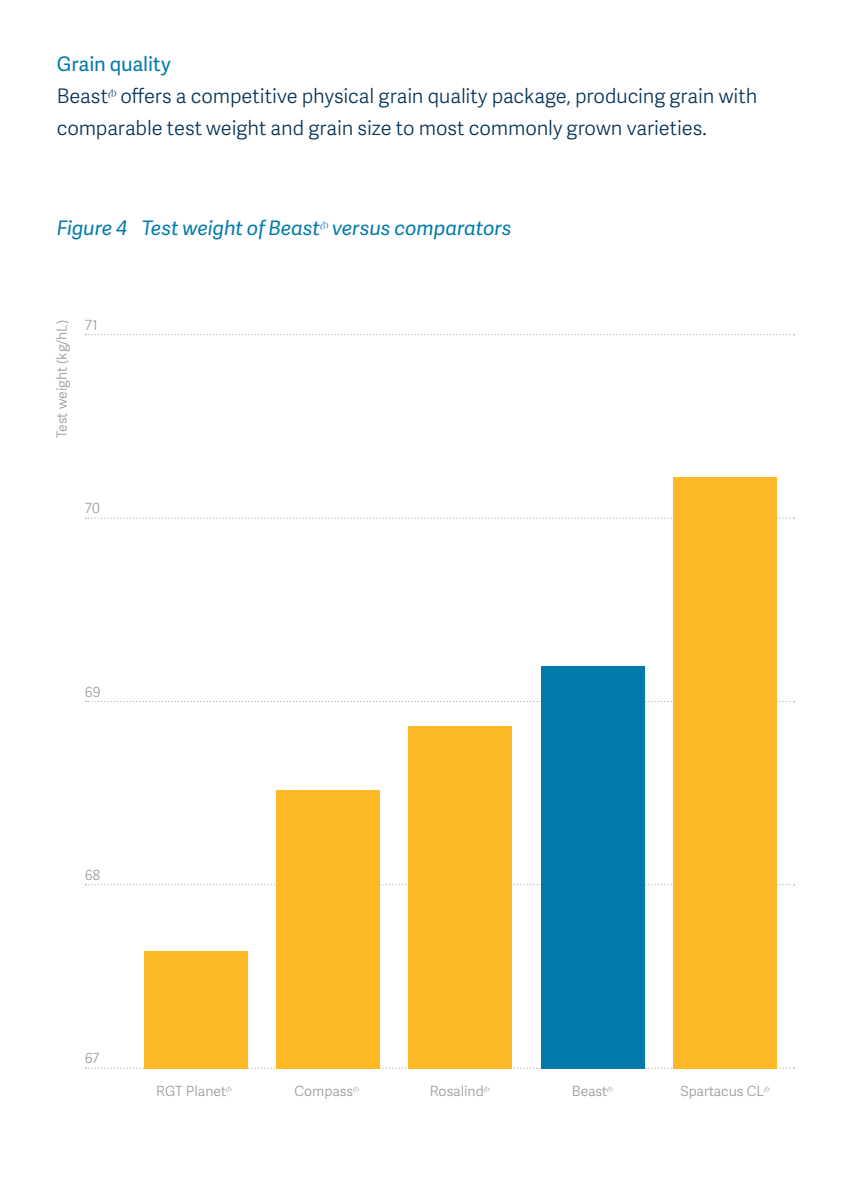
<style>
.page{position:relative;width:851px;height:1191px;background:#fff}
.page>*{position:absolute;margin:0;border:0;box-sizing:border-box;transform-origin:0 0}
.t1{font:300 20px/32px "Adelle Sans";letter-spacing:-.005em;color:#002e54}
.t2{font:italic 20px "Adelle Sans";letter-spacing:-.005em;color:#007aab}
.t3{font:300 14px "Adelle Sans";color:#939598}
.s1{font-weight:400;color:#007aab}
.s2{font-family:"AGT"}
.s3{font-family:"AGT";font-weight:300;font-style:normal}
</style>
<div class="page">
<svg style="left:85px;top:334px;width:709px;height:1px"></svg>
<svg style="left:85px;top:517px;width:709px;height:1px"></svg>
<svg style="left:85px;top:701px;width:709px;height:1px"></svg>
<svg style="left:85px;top:884px;width:709px;height:1px"></svg>
<svg style="left:85px;top:1067px;width:709px;height:1px"></svg>
<div style="left:408px;top:726px;width:103px;height:342px;background:#fcb825"></div>
<div style="left:541px;top:665px;width:103px;height:403px;background:#007aab"></div>
<div style="left:673px;top:477px;width:103px;height:591px;background:#fcb825"></div>
<div style="left:276px;top:790px;width:103px;height:278px;background:#fcb825"></div>
<div style="left:144px;top:951px;width:103px;height:117px;background:#fcb825"></div>
<p class="t1" style="left:57px;top:47px;width:702px"><span class="s1">Grain quality<br></span>Beast<span class="s2">~</span> offers a competitive physical grain quality package, producing grain with comparable test weight and grain size to most commonly grown varieties.</p>
<p class="t2" style="left:57px;top:213px;width:456px">Figure 4 Test weight of Beast<span class="s3">~</span> versus comparators</p>
<p class="t3" style="left:52px;top:438px;width:120px;rotate:-90deg">Test weight (kg/hL)</p>
<p class="t3" style="left:85px;top:315px;width:14px">71</p>
<p class="t3" style="left:85px;top:498px;width:16px">70</p>
<p class="t3" style="left:85px;top:682px;width:17px">69</p>
<p class="t3" style="left:85px;top:865px;width:17px">68</p>
<p class="t3" style="left:85px;top:1048px;width:16px">67</p>
<p class="t3" style="left:156px;top:1080px;width:77px">RGT Planet<span class="s2">~</span></p>
<p class="t3" style="left:294px;top:1080px;width:66px">Compass<span class="s2">~</span></p>
<p class="t3" style="left:429px;top:1080px;width:61px">Rosalind<span class="s2">~</span></p>
<p class="t3" style="left:571px;top:1080px;width:42px">Beast<span class="s2">~</span></p>
<p class="t3" style="left:680px;top:1080px;width:91px">Spartacus CL<span class="s2">~</span></p>
</div>
